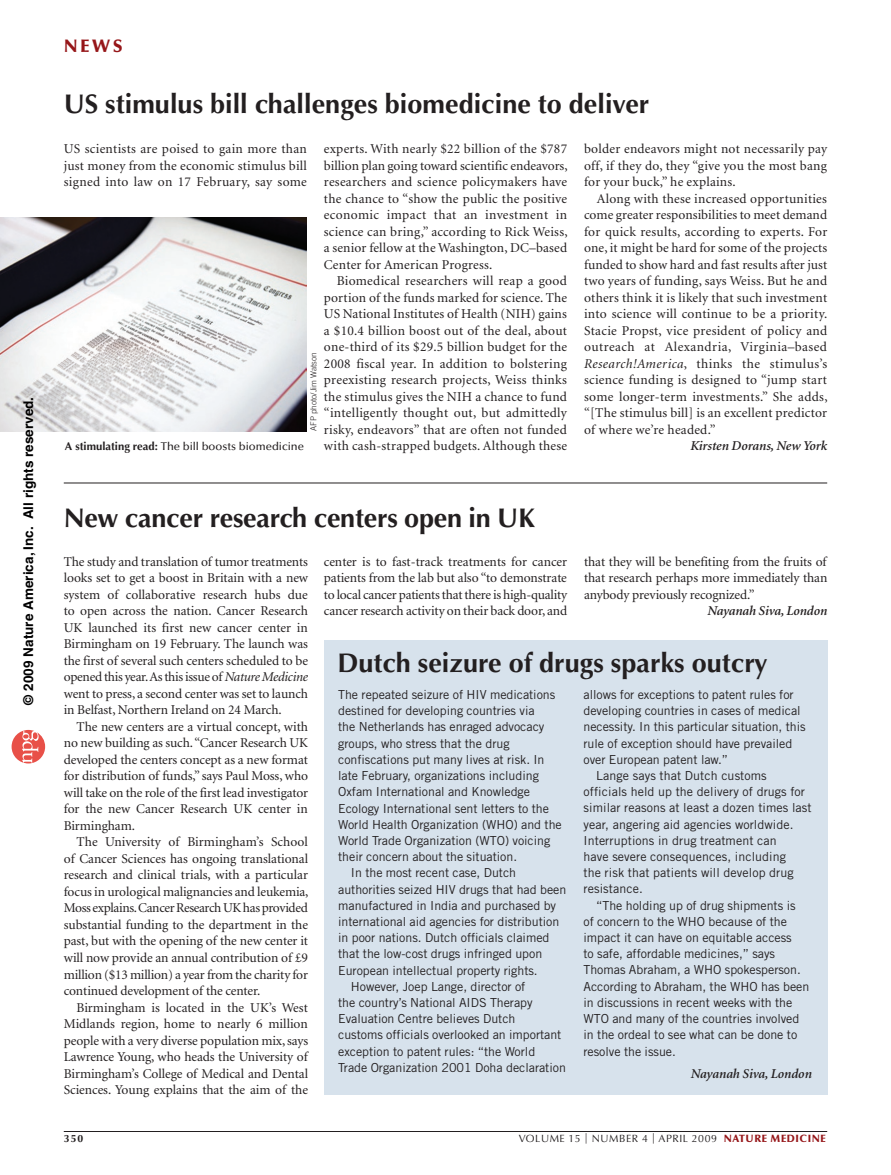
<style>
.page{position:relative;width:891px;height:1175px;background:#fff}
.page>*{position:absolute;margin:0;border:0;box-sizing:border-box;transform-origin:0 0}
.t1{font:700 27px "Optima";color:#231f20}
.t2{font:900 18px "Optima";color:#961619}
.t3{font:13.5px/16.5px "Minion";color:#231f20;text-align:justify}
.t4{font:italic 600 13.5px "Minion";letter-spacing:-.01em;color:#231f20}
.t5{font:700 13.5px "Helvetica";color:#000}
.t6{font:12.45px "Trade Gothic";letter-spacing:-.005em;color:#231f20}
.t7{font:500 11.25px "Optima";color:#231f20}
.t8{font:10.5px "Optima";letter-spacing:.05em;color:#231f20}
.t9{font:700 10.5px "Optima";color:#231f20}
.t10{font:300 8.25px "Trade Gothic";letter-spacing:-.005em;color:#231f20}
.s1{font-style:italic}
.s2{font-weight:700}
.s3{font-weight:900;color:#961619}
</style>
<div class="page">
<hr style="left:64px;top:1131px;width:763px;height:1px;background:#231f20">
<div style="left:324px;top:640px;width:503px;height:454px;background:#d7e2ec"></div>
<img style="left:0;top:217px;width:307px;height:214px">
<hr style="left:64px;top:482px;width:763px;height:1px;background:#231f20">
<svg style="left:12px;top:730px;width:33px;height:33px"></svg>
<p class="t5" style="left:24px;top:705px;width:309px;rotate:-90deg">© 2009 Nature America, Inc. All rights reserved.</p>
<h2 class="t2" style="left:64px;top:35px;width:61px">NEWS</h2>
<h1 class="t1" style="left:64px;top:88px;width:587px">US stimulus bill challenges biomedicine to deliver</h1>
<p class="t3" style="left:64px;top:141px;width:245px">US scientists are poised to gain more than just money from the economic stimulus bill signed into law on 17 February, say some</p>
<p class="t3" style="left:324px;top:141px;width:245px">experts. With nearly $22 billion of the $787 billion plan going toward scientific endeavors, researchers and science policymakers have the chance to “show the public the positive economic impact that an investment in science can bring,” according to Rick Weiss, a senior fellow at the Washington, DC–based Center for American Progress.</p>
<p class="t3" style="left:324px;top:273px;width:245px;text-indent:13px">Biomedical researchers will reap a good portion of the funds marked for science. The US National Institutes of Health (NIH) gains a $10.4 billion boost out of the deal, about one-third of its $29.5 billion budget for the 2008 fiscal year. In addition to bolstering preexisting research projects, Weiss thinks the stimulus gives the NIH a chance to fund “intelligently thought out, but admittedly risky, endeavors” that are often not funded with cash-strapped budgets. Although these</p>
<p class="t3" style="left:584px;top:141px;width:245px">bolder endeavors might not necessarily pay off, if they do, they “give you the most bang for your buck,” he explains.</p>
<p class="t3" style="left:584px;top:191px;width:245px;text-indent:13px">Along with these increased opportunities come greater responsibilities to meet demand for quick results, according to experts. For one, it might be hard for some of the projects funded to show hard and fast results after just two years of funding, says Weiss. But he and others think it is likely that such investment into science will continue to be a priority.<br>Stacie Propst, vice president of policy and outreach at Alexandria, Virginia–based <span class="s1">Research!America</span>, thinks the stimulus’s science funding is designed to “jump start some longer-term investments.” She adds, “[The stimulus bill] is an excellent predictor of where we’re headed.”</p>
<p class="t4" style="left:690px;top:439px;width:138px">Kirsten Dorans, New York</p>
<p class="t10" style="left:309px;top:431px;width:80px;rotate:-90deg">AFP photo/Jim Watson</p>
<p class="t7" style="left:65px;top:440px;width:241px"><span class="s2">A stimulating read:</span> The bill boosts biomedicine</p>
<h1 class="t1" style="left:64px;top:502px;width:473px">New cancer research centers open in UK</h1>
<p class="t3" style="left:64px;top:554px;width:246px">The study and translation of tumor treatments looks set to get a boost in Britain with a new system of collaborative research hubs due to open across the nation. Cancer Research UK launched its first new cancer center in Birmingham on 19 February. The launch was the first of several such centers scheduled to be opened this year. As this issue of <span class="s1">Nature Medicine </span>went to press, a second center was set to launch in Belfast, Northern Ireland on 24 March.</p>
<p class="t3" style="left:64px;top:719px;width:246px;text-indent:13px">The new centers are a virtual concept, with no new building as such. “Cancer Research UK developed the centers concept as a new format for distribution of funds,” says Paul Moss, who will take on the role of the first lead investigator for the new Cancer Research UK center in Birmingham.</p>
<p class="t3" style="left:64px;top:834px;width:246px;text-indent:13px">The University of Birmingham’s School of Cancer Sciences has ongoing translational research and clinical trials, with a particular focus in urological malignancies and leukemia, Moss explains. Cancer Research UK has provided substantial funding to the department in the past, but with the opening of the new center it will now provide an annual contribution of £9 million ($13 million) a year from the charity for continued development of the center.</p>
<p class="t3" style="left:64px;top:999px;width:246px;text-indent:13px">Birmingham is located in the UK’s West Midlands region, home to nearly 6 million people with a very diverse population mix, says Lawrence Young, who heads the University of Birmingham’s College of Medical and Dental Sciences. Young explains that the aim of the</p>
<p class="t3" style="left:324px;top:554px;width:245px">center is to fast-track treatments for cancer patients from the lab but also “to demonstrate to local cancer patients that there is high-quality cancer research activity on their back door, and</p>
<p class="t3" style="left:584px;top:554px;width:245px">that they will be benefiting from the fruits of that research perhaps more immediately than anybody previously recognized.”</p>
<p class="t4" style="left:707px;top:604px;width:121px">Nayanah Siva, London</p>
<h1 class="t1" style="left:337px;top:647px;width:432px">Dutch seizure of drugs sparks outcry</h1>
<p class="t6" style="left:338px;top:687px;width:219px">The repeated seizure of HIV medications</p>
<p class="t6" style="left:338px;top:703px;width:198px">destined for developing countries via</p>
<p class="t6" style="left:338px;top:719px;width:208px">the Netherlands has enraged advocacy</p>
<p class="t6" style="left:338px;top:735px;width:173px">groups, who stress that the drug</p>
<p class="t6" style="left:338px;top:752px;width:208px">confiscations put many lives at risk. In</p>
<p class="t6" style="left:338px;top:768px;width:202px">late February, organizations including</p>
<p class="t6" style="left:338px;top:784px;width:193px">Oxfam International and Knowledge</p>
<p class="t6" style="left:338px;top:800px;width:212px">Ecology International sent letters to the</p>
<p class="t6" style="left:338px;top:816px;width:225px">World Health Organization (WHO) and the</p>
<p class="t6" style="left:338px;top:833px;width:214px">World Trade Organization (WTO) voicing</p>
<p class="t6" style="left:338px;top:849px;width:180px">their concern about the situation.</p>
<p class="t6" style="left:351px;top:865px;width:167px">In the most recent case, Dutch</p>
<p class="t6" style="left:338px;top:881px;width:230px">authorities seized HIV drugs that had been</p>
<p class="t6" style="left:338px;top:897px;width:219px">manufactured in India and purchased by</p>
<p class="t6" style="left:338px;top:914px;width:223px">international aid agencies for distribution</p>
<p class="t6" style="left:338px;top:930px;width:213px">in poor nations. Dutch officials claimed</p>
<p class="t6" style="left:338px;top:946px;width:206px">that the low-cost drugs infringed upon</p>
<p class="t6" style="left:338px;top:962px;width:201px">European intellectual property rights.</p>
<p class="t6" style="left:351px;top:978px;width:176px">However, Joep Lange, director of</p>
<p class="t6" style="left:338px;top:995px;width:196px">the country’s National AIDS Therapy</p>
<p class="t6" style="left:338px;top:1011px;width:179px">Evaluation Centre believes Dutch</p>
<p class="t6" style="left:338px;top:1027px;width:225px">customs officials overlooked an important</p>
<p class="t6" style="left:338px;top:1043px;width:199px">exception to patent rules: “the World</p>
<p class="t6" style="left:338px;top:1059px;width:229px">Trade Organization 2001 Doha declaration</p>
<p class="t6" style="left:584px;top:687px;width:212px">allows for exceptions to patent rules for</p>
<p class="t6" style="left:584px;top:703px;width:219px">developing countries in cases of medical</p>
<p class="t6" style="left:584px;top:719px;width:224px">necessity. In this particular situation, this</p>
<p class="t6" style="left:584px;top:735px;width:210px">rule of exception should have prevailed</p>
<p class="t6" style="left:584px;top:752px;width:146px">over European patent law.”</p>
<p class="t6" style="left:596px;top:768px;width:172px">Lange says that Dutch customs</p>
<p class="t6" style="left:584px;top:784px;width:223px">officials held up the delivery of drugs for</p>
<p class="t6" style="left:584px;top:800px;width:230px">similar reasons at least a dozen times last</p>
<p class="t6" style="left:584px;top:816px;width:212px">year, angering aid agencies worldwide.</p>
<p class="t6" style="left:584px;top:833px;width:195px">Interruptions in drug treatment can</p>
<p class="t6" style="left:584px;top:849px;width:204px">have severe consequences, including</p>
<p class="t6" style="left:584px;top:865px;width:212px">the risk that patients will develop drug</p>
<p class="t6" style="left:584px;top:881px;width:61px">resistance.</p>
<p class="t6" style="left:596px;top:897px;width:201px">“The holding up of drug shipments is</p>
<p class="t6" style="left:584px;top:914px;width:205px">of concern to the WHO because of the</p>
<p class="t6" style="left:584px;top:930px;width:210px">impact it can have on equitable access</p>
<p class="t6" style="left:584px;top:946px;width:193px">to safe, affordable medicines,” says</p>
<p class="t6" style="left:584px;top:962px;width:219px">Thomas Abraham, a WHO spokesperson.</p>
<p class="t6" style="left:584px;top:978px;width:227px">According to Abraham, the WHO has been</p>
<p class="t6" style="left:584px;top:995px;width:210px">in discussions in recent weeks with the</p>
<p class="t6" style="left:584px;top:1011px;width:217px">WTO and many of the countries involved</p>
<p class="t6" style="left:584px;top:1027px;width:215px">in the ordeal to see what can be done to</p>
<p class="t6" style="left:584px;top:1043px;width:94px">resolve the issue.</p>
<p class="t4" style="left:691px;top:1066px;width:123px">Nayanah Siva, London</p>
<p class="t9" style="left:64px;top:1132px;width:21px">350</p>
<p class="t8" style="left:519px;top:1132px;width:308px">VOLUME 15 | NUMBER 4 | APRIL 2009 <span class="s3">NATURE MEDICINE</span></p>
</div>
